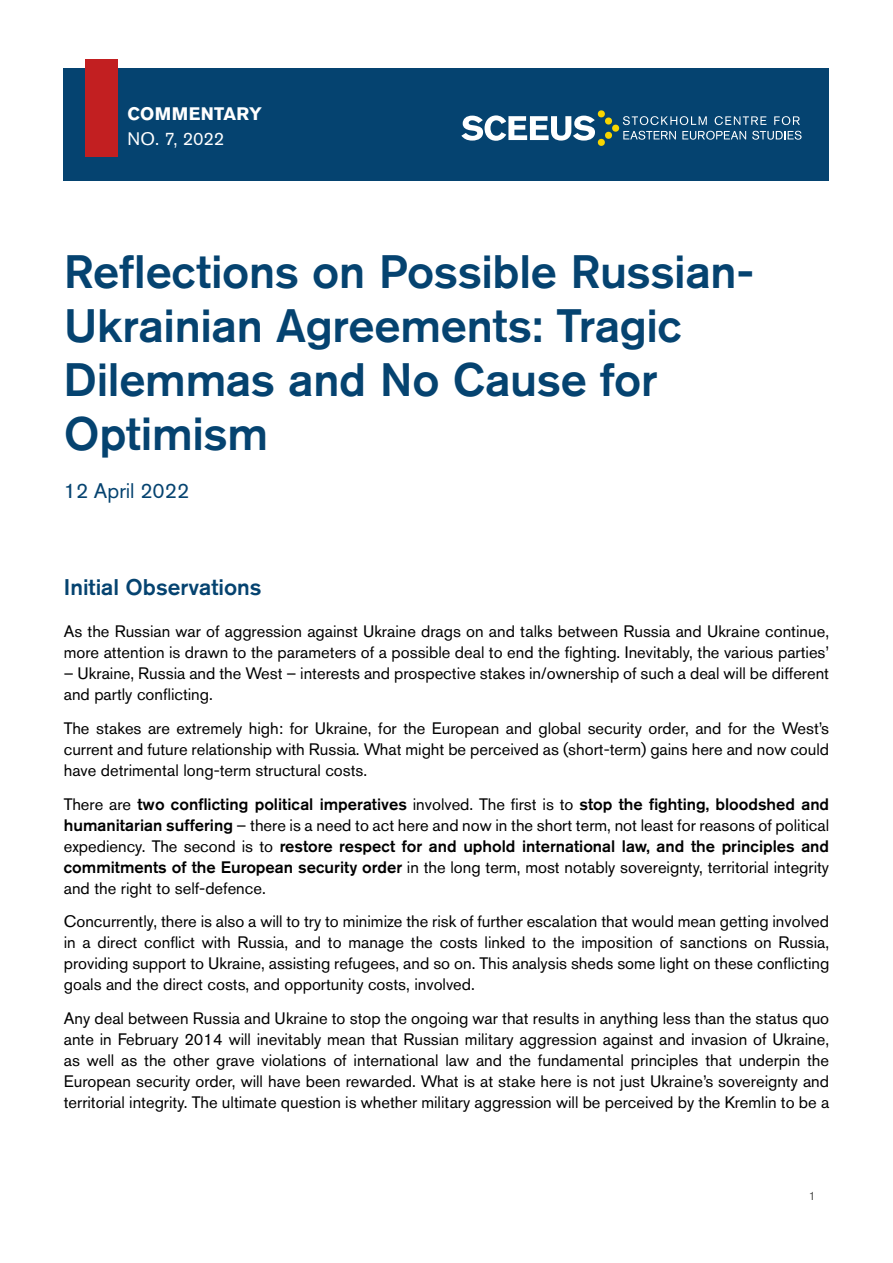
<style>
.page{position:relative;width:893px;height:1263px;background:#fff}
.page>*{position:absolute;margin:0;border:0;box-sizing:border-box;transform-origin:0 0}
.t1{font:500 46.5px/54px "Akzidenz Grotesk BE";letter-spacing:-.01em;color:#054370}
.t2{font:500 22.5px "Akzidenz Grotesk BE";color:#054370}
.t3{font:21px "Akzidenz Grotesk BE";color:#054370}
.t4{font:700 18px "Akzidenz Grotesk BE";letter-spacing:.015em;color:#fff}
.t5{font:18px "Akzidenz Grotesk BE";letter-spacing:-.005em;color:#fff}
.t6{font:16.5px/21px "Akzidenz Grotesk BE";color:#000;text-align:justify}
.t7{font:12px "Akzidenz Grotesk BE";color:#575756}
.s1{font-weight:500}
</style>
<div class="page">
<div style="left:64px;top:68px;width:765px;height:113px;background:#054370"></div>
<div style="left:85px;top:60px;width:33px;height:97px;background:#c21f21"></div>
<svg style="left:461px;top:110px;width:340px;height:36px"></svg>
<p class="t4" style="left:128px;top:103px;width:136px">COMMENTARY</p>
<p class="t5" style="left:128px;top:128px;width:98px">NO. 7, 2022</p>
<h1 class="t1" style="left:64px;top:244px;width:692px">Reflections on Possible Russian-<br>Ukrainian Agreements: Tragic<br>Dilemmas and No Cause for<br>Optimism</h1>
<p class="t3" style="left:64px;top:478px;width:127px">12 April 2022</p>
<h2 class="t2" style="left:64px;top:573px;width:199px">Initial Observations</h2>
<p class="t6" style="left:64px;top:621px;width:767px">As the Russian war of aggression against Ukraine drags on and talks between Russia and Ukraine continue, more attention is drawn to the parameters of a possible deal to end the fighting. Inevitably, the various parties’</p>
<p class="t6" style="left:64px;top:663px;width:767px">– Ukraine, Russia and the West – interests and prospective stakes in/ownership of such a deal will be different and partly conflicting.</p>
<p class="t6" style="left:64px;top:717px;width:767px">The stakes are extremely high: for Ukraine, for the European and global security order, and for the West’s current and future relationship with Russia. What might be perceived as (short-term) gains here and now could have detrimental long-term structural costs.</p>
<p class="t6" style="left:64px;top:793px;width:767px">There are <span class="s1">two conflicting political imperatives</span> involved. The first is to <span class="s1">stop the fighting, bloodshed and humanitarian suffering</span> – there is a need to act here and now in the short term, not least for reasons of political expediency. The second is to <span class="s1">restore respect for and uphold international law, and the principles and commitments of the European security order</span> in the long term, most notably sovereignty, territorial integrity and the right to self-defence.</p>
<p class="t6" style="left:64px;top:911px;width:767px">Concurrently, there is also a will to try to minimize the risk of further escalation that would mean getting involved in a direct conflict with Russia, and to manage the costs linked to the imposition of sanctions on Russia, providing support to Ukraine, assisting refugees, and so on. This analysis sheds some light on these conflicting goals and the direct costs, and opportunity costs, involved.</p>
<p class="t6" style="left:64px;top:1008px;width:767px">Any deal between Russia and Ukraine to stop the ongoing war that results in anything less than the status quo ante in February 2014 will inevitably mean that Russian military aggression against and invasion of Ukraine, as well as the other grave violations of international law and the fundamental principles that underpin the European security order, will have been rewarded. What is at stake here is not just Ukraine’s sovereignty and territorial integrity. The ultimate question is whether military aggression will be perceived by the Kremlin to be a</p>
<p class="t7" style="left:809px;top:1188px;width:8px">1</p>
</div>
